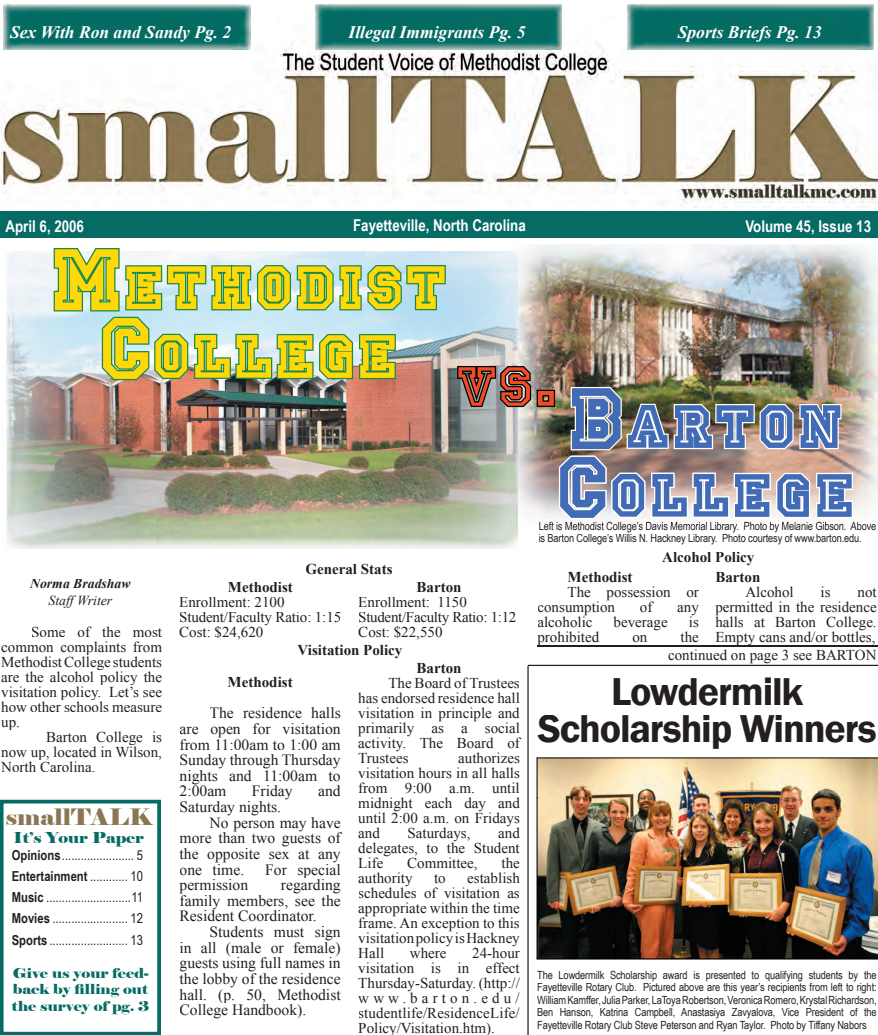
<style>
.page{position:relative;width:878px;height:1035px;background:#fff}
.page>*{position:absolute;margin:0;border:0;box-sizing:border-box;transform-origin:0 0}
.t1{font:700 87.5px/68.8px "AYT Bria";letter-spacing:.04em;color:#ffd80a;text-align:center}
.t2{font:700 87.5px/68.8px "AYT Bria";letter-spacing:.04em;color:#416bb4}
.t3{font:500 82.5px "AYT Bria";color:#f04c27}
.t4{font:600 40px/37.5px "Franklin Gothic";letter-spacing:-.03em;color:#231f20;text-align:center}
.t5{font:22.5px "Elephant";color:#8a7651;scale:1.09 1}
.t6{font:italic 700 17.5px "Times New Roman";color:#fff}
.t7{font:700 16.25px "Arial Narrow";color:#fff}
.t8{font:15.62px/15.6px "Times New Roman";color:#231f20;text-align:justify}
.t9{font:15px/15px "Times New Roman";color:#231f20;text-align:justify}
.t10{font:700 15px "Times New Roman";color:#231f20}
.t11{font:15px/15px "Times New Roman";letter-spacing:-.02em;color:#231f20}
.t12{font:15px "Elephant";color:#056b64;scale:1.13 1}
.t13{font:13.75px/21.2px "Arial Narrow";color:#231f20;text-align:justify}
.t14{font:13.75px/16.5px "Elephant";color:#056b64;text-align:justify;scale:1.13 1}
.t15{font:italic 700 13.75px/16.2px "Times New Roman";color:#231f20;text-align:center}
.t16{font:11.25px/12.5px "Arial Narrow";letter-spacing:-.01em;color:#231f20}
.s1{font-weight:400}
.s2{font-weight:700}
</style>
<div class="page">
<img style="left:0;top:4px;width:878px;height:208px">
<div style="left:0;top:212px;width:878px;height:26px;background:#056b64"></div>
<img style="left:3px;top:4px;width:247px;height:45px">
<img style="left:627px;top:4px;width:246px;height:45px">
<img style="left:315px;top:4px;width:247px;height:45px">
<svg style="left:0;top:800px;width:161px;height:235px"></svg>
<img style="left:518px;top:244px;width:360px;height:278px">
<img style="left:6px;top:251px;width:512px;height:298px">
<img style="left:456px;top:365px;width:396px;height:154px">
<svg style="left:52px;top:248px;width:395px;height:133px;background:#9ec9bb"></svg>
<img style="left:539px;top:522px;width:337px;height:4px">
<hr style="left:537px;top:645px;width:341px;height:2px;background:#231f20">
<img style="left:527px;top:665px;width:351px;height:370px">
<p class="t6" style="left:10px;top:20px;width:223px">Sex With Ron and Sandy Pg. 2</p>
<p class="t6" style="left:348px;top:20px;width:178px">Illegal Immigrants Pg. 5</p>
<p class="t6" style="left:677px;top:20px;width:145px">Sports Briefs Pg. 13</p>
<p class="t7" style="left:6px;top:213px;width:80px">April 6, 2006</p>
<p class="t7" style="left:353px;top:213px;width:174px">Fayetteville, North Carolina</p>
<p class="t7" style="left:745px;top:213px;width:127px">Volume 45, Issue 13</p>
<p class="t1" style="left:54px;top:246px;width:393px">Methodist<br>College</p>
<p class="t3" style="left:456px;top:328px;width:101px">vs.</p>
<p class="t2" style="left:559px;top:385px;width:297px">Barton<br>College</p>
<p class="t16" style="left:538px;top:519px;width:339px">Left is Methodist College’s Davis Memorial Library. Photo by Melanie Gibson. Above is Barton College’s Willis N. Hackney Library. Photo courtesy of www.barton.edu.</p>
<p class="t15" style="left:30px;top:575px;width:102px">Norma Bradshaw<br><span class="s1">Staff Writer</span></p>
<p class="t9" style="left:31px;top:624px;width:132px">Some of the most</p>
<p class="t9" style="left:1px;top:639px;width:162px">common complaints from</p>
<p class="t9" style="left:1px;top:654px;width:162px">Methodist College students</p>
<p class="t9" style="left:1px;top:669px;width:162px">are the alcohol policy the</p>
<p class="t9" style="left:1px;top:684px;width:162px">visitation policy. Let’s see</p>
<p class="t9" style="left:1px;top:699px;width:162px">how other schools measure</p>
<p class="t9" style="left:1px;top:714px;width:20px">up.</p>
<p class="t9" style="left:46px;top:729px;width:117px">Barton College is</p>
<p class="t9" style="left:1px;top:744px;width:162px">now up, located in Wilson,</p>
<p class="t9" style="left:1px;top:759px;width:96px">North Carolina.</p>
<p class="t5" style="left:5px;top:803px;width:136px">smallTALK</p>
<p class="t12" style="left:14px;top:828px;width:117px">It’s Your Paper</p>
<p class="t13" style="left:12px;top:844px;width:133px"><span class="s2">Opinions</span> ....................... 5<br><span class="s2">Entertainment</span> ............ 10<br><span class="s2">Music</span> ...........................11<br><span class="s2">Movies</span> ........................ 12<br><span class="s2">Sports</span> ......................... 13</p>
<p class="t14" style="left:12px;top:965px;width:123px">Give us your feed&shy;back by filling out the survey of pg. 3</p>
<p class="t10" style="left:305px;top:559px;width:89px">General Stats</p>
<p class="t9" style="left:179px;top:580px;width:163px;text-align:left;text-indent:49px"><span class="s2">Methodist<br></span>Enrollment: 2100<br>Student/Faculty Ratio: 1:15<br>Cost: $24,620</p>
<p class="t11" style="left:358px;top:580px;width:160px;text-indent:58px"><span class="s2">Barton<br></span>Enrollment: 1150<br>Student/Faculty Ratio: 1:12<br>Cost: $22,550</p>
<p class="t10" style="left:297px;top:640px;width:106px">Visitation Policy</p>
<p class="t10" style="left:228px;top:672px;width:66px">Methodist</p>
<p class="t8" style="left:179px;top:705px;width:163px;text-indent:30px">The residence halls are open for visitation from 11:00am to 1:00 am Sunday through Thursday nights and 11:00am to 2:00am</p>
<p class="t8" style="left:252px;top:783px;width:42px">Friday</p>
<p class="t8" style="left:318px;top:783px;width:24px">and</p>
<p class="t8" style="left:179px;top:799px;width:103px">Saturday nights.</p>
<p class="t8" style="left:209px;top:814px;width:133px">No person may have</p>
<p class="t8" style="left:179px;top:830px;width:163px">more than two guests of</p>
<p class="t8" style="left:179px;top:846px;width:163px">the opposite sex at any</p>
<p class="t8" style="left:179px;top:861px;width:66px">one time.</p>
<p class="t8" style="left:265px;top:861px;width:77px">For special</p>
<p class="t8" style="left:179px;top:877px;width:70px">permission</p>
<p class="t8" style="left:281px;top:877px;width:61px">regarding</p>
<p class="t8" style="left:179px;top:893px;width:163px">family members, see the</p>
<p class="t8" style="left:179px;top:908px;width:139px">Resident Coordinator.</p>
<p class="t8" style="left:209px;top:924px;width:133px">Students must sign</p>
<p class="t8" style="left:179px;top:939px;width:163px">in all (male or female)</p>
<p class="t8" style="left:179px;top:955px;width:163px">guests using full names in</p>
<p class="t8" style="left:179px;top:971px;width:163px">the lobby of the residence</p>
<p class="t8" style="left:179px;top:986px;width:163px">hall. (p. 50, Methodist</p>
<p class="t8" style="left:179px;top:1002px;width:128px">College Handbook).</p>
<p class="t10" style="left:416px;top:658px;width:46px">Barton</p>
<p class="t9" style="left:388px;top:675px;width:133px">The Board of Trustees</p>
<p class="t9" style="left:358px;top:690px;width:163px">has endorsed residence hall</p>
<p class="t9" style="left:358px;top:705px;width:163px">visitation in principle and</p>
<p class="t9" style="left:358px;top:720px;width:163px">primarily as a social</p>
<p class="t9" style="left:358px;top:735px;width:163px">activity. The Board of</p>
<p class="t9" style="left:358px;top:750px;width:52px">Trustees</p>
<p class="t9" style="left:358px;top:750px;width:163px;text-indent:100px">authorizes visitation hours in all halls from 9:00 a.m. until midnight each day and until 2:00 a.m. on Fridays and</p>
<p class="t9" style="left:358px;top:825px;width:163px;text-indent:140px">and delegates, to the Student Life</p>
<p class="t9" style="left:407px;top:825px;width:64px">Saturdays,</p>
<p class="t9" style="left:407px;top:855px;width:72px">Committee,</p>
<p class="t9" style="left:501px;top:855px;width:20px">the</p>
<p class="t9" style="left:358px;top:870px;width:56px">authority</p>
<p class="t9" style="left:434px;top:870px;width:13px">to</p>
<p class="t9" style="left:358px;top:870px;width:163px;text-indent:109px">establish schedules of visitation as appropriate within the time frame. An exception to this visitation policy is Hackney Hall</p>
<p class="t9" style="left:358px;top:945px;width:163px;text-indent:114px">24-hour visitation is in effect Thursday-Saturday. (http:// www.barton.edu/ studentlife/ResidenceLife/ Policy/Visitation.htm).</p>
<p class="t9" style="left:410px;top:945px;width:38px">where</p>
<p class="t10" style="left:662px;top:547px;width:94px">Alcohol Policy</p>
<p class="t10" style="left:567px;top:567px;width:66px">Methodist</p>
<p class="t9" style="left:567px;top:584px;width:133px">The possession or</p>
<p class="t9" style="left:537px;top:599px;width:79px">consumption</p>
<p class="t9" style="left:640px;top:599px;width:14px">of</p>
<p class="t9" style="left:677px;top:599px;width:23px">any</p>
<p class="t9" style="left:537px;top:614px;width:56px">alcoholic</p>
<p class="t9" style="left:613px;top:614px;width:56px">beverage</p>
<p class="t9" style="left:689px;top:614px;width:12px">is</p>
<p class="t9" style="left:537px;top:629px;width:63px">prohibited</p>
<p class="t9" style="left:632px;top:629px;width:16px">on</p>
<p class="t9" style="left:680px;top:629px;width:20px">the</p>
<p class="t9" style="left:745px;top:569px;width:50px;text-indent:-30px"><span class="s2">Barton<br></span>Alcohol</p>
<p class="t9" style="left:820px;top:584px;width:12px">is</p>
<p class="t9" style="left:715px;top:584px;width:163px;text-indent:142px">not permitted in the residence halls at Barton College.<br>Empty cans and/or bottles,</p>
<p class="t9" style="left:668px;top:647px;width:210px">continued on page 3 see BARTON</p>
<p class="t4" style="left:537px;top:673px;width:340px">Lowdermilk<br>Scholarship Winners</p>
<p class="t16" style="left:537px;top:968px;width:341px;text-align:justify">The Lowdermilk Scholarship award is presented to qualifying students by the Fayetteville Rotary Club. Pictured above are this year’s recipients from left to right:<br>William Kamffer, Julia Parker, LaToya Robertson, Veronica Romero, Krystal Richardson, Ben Hanson, Katrina Campbell, Anastasiya Zavyalova, Vice President of the Fayetteville Rotary Club Steve Peterson and Ryan Taylor. Photo by Tiffany Nabors</p>
</div>
